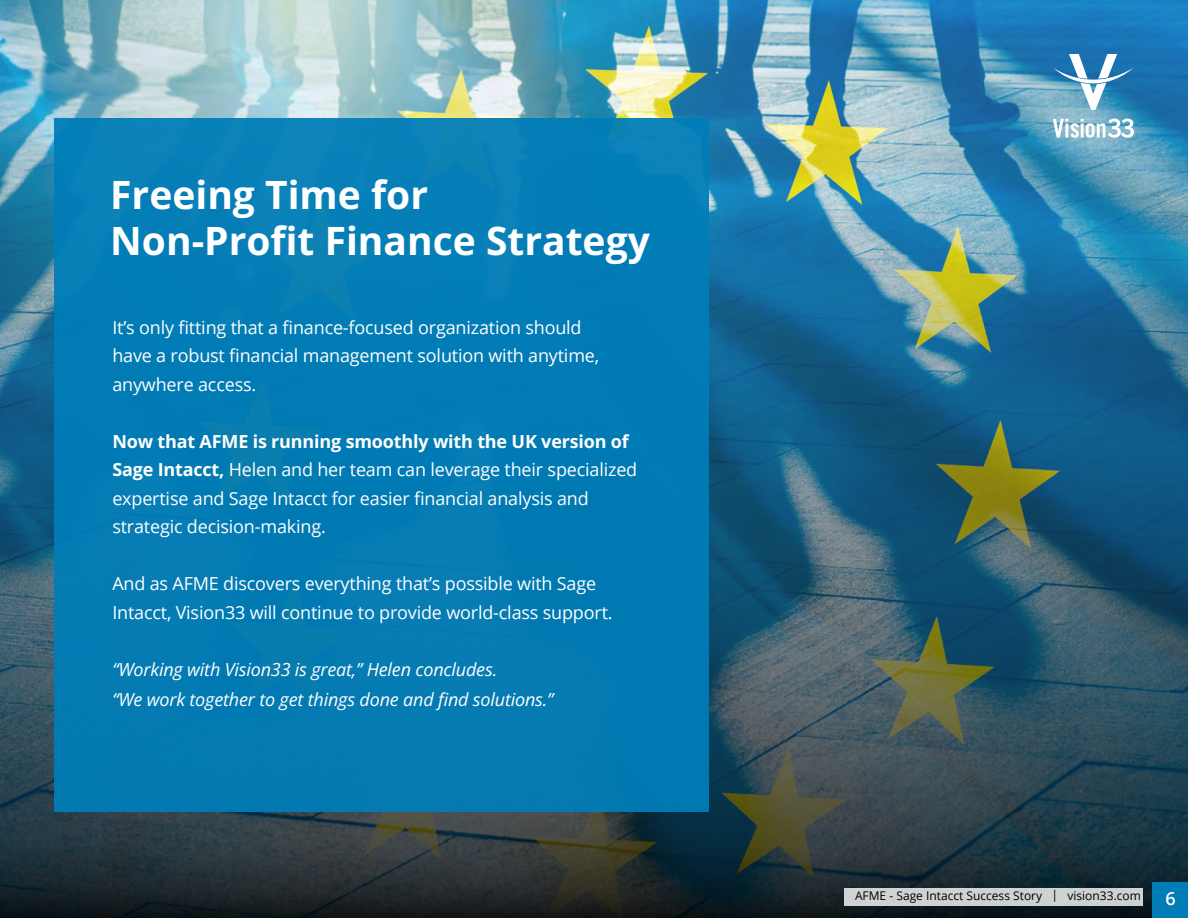
<style>
.page{position:relative;width:1188px;height:918px;background:#fff}
.page>*{position:absolute;margin:0;border:0;box-sizing:border-box;transform-origin:0 0}
.t1{font:700 39px/46.5px "Open Sans";color:#fff}
.t2{font:18px/28.5px "Open Sans";letter-spacing:-.01em;color:#fff}
.t3{font:italic 18px/30px "Open Sans";letter-spacing:-.01em;color:#fff}
.t4{font:600 18px "Open Sans";color:#fff}
.t5{font:12px "Open Sans";color:#000}
.s1{font-weight:700}
</style>
<div class="page">
<img style="left:0;top:0;width:1188px;height:144px">
<img style="left:3px;top:147px;width:1182px;height:768px">
<svg style="left:1053px;top:54px;width:80px;height:56px"></svg>
<svg style="left:1053px;top:119px;width:81px;height:19px"></svg>
<div style="left:54px;top:118px;width:654px;height:693px;background:#007db8"></div>
<div style="left:1152px;top:882px;width:36px;height:36px;background:#007cb6"></div>
<div style="left:844px;top:888px;width:299px;height:18px;background:#cfd2d3"></div>
<h1 class="t1" style="left:110px;top:170px;width:541px">Freeing Time for<br>Non-Profit Finance Strategy</h1>
<p class="t2" style="left:112px;top:313px;width:488px">It’s only fitting that a finance-focused organization should have a robust financial management solution with anytime, anywhere access.</p>
<p class="t2" style="left:112px;top:427px;width:526px"><span class="s1">Now that AFME is running smoothly with the UK version of Sage Intacct,</span> Helen and her team can leverage their specialized expertise and Sage Intacct for easier financial analysis and strategic decision-making.</p>
<p class="t2" style="left:112px;top:569px;width:502px">And as AFME discovers everything that’s possible with Sage<br>Intacct, Vision33 will continue to provide world-class support.</p>
<p class="t3" style="left:112px;top:654px;width:443px">“Working with Vision33 is great,” Helen concludes.<br>“We work together to get things done and find solutions.”</p>
<p class="t5" style="left:855px;top:888px;width:287px">AFME - Sage Intacct Success Story | vision33.com</p>
<p class="t4" style="left:1165px;top:886px;width:12px">6</p>
</div>
